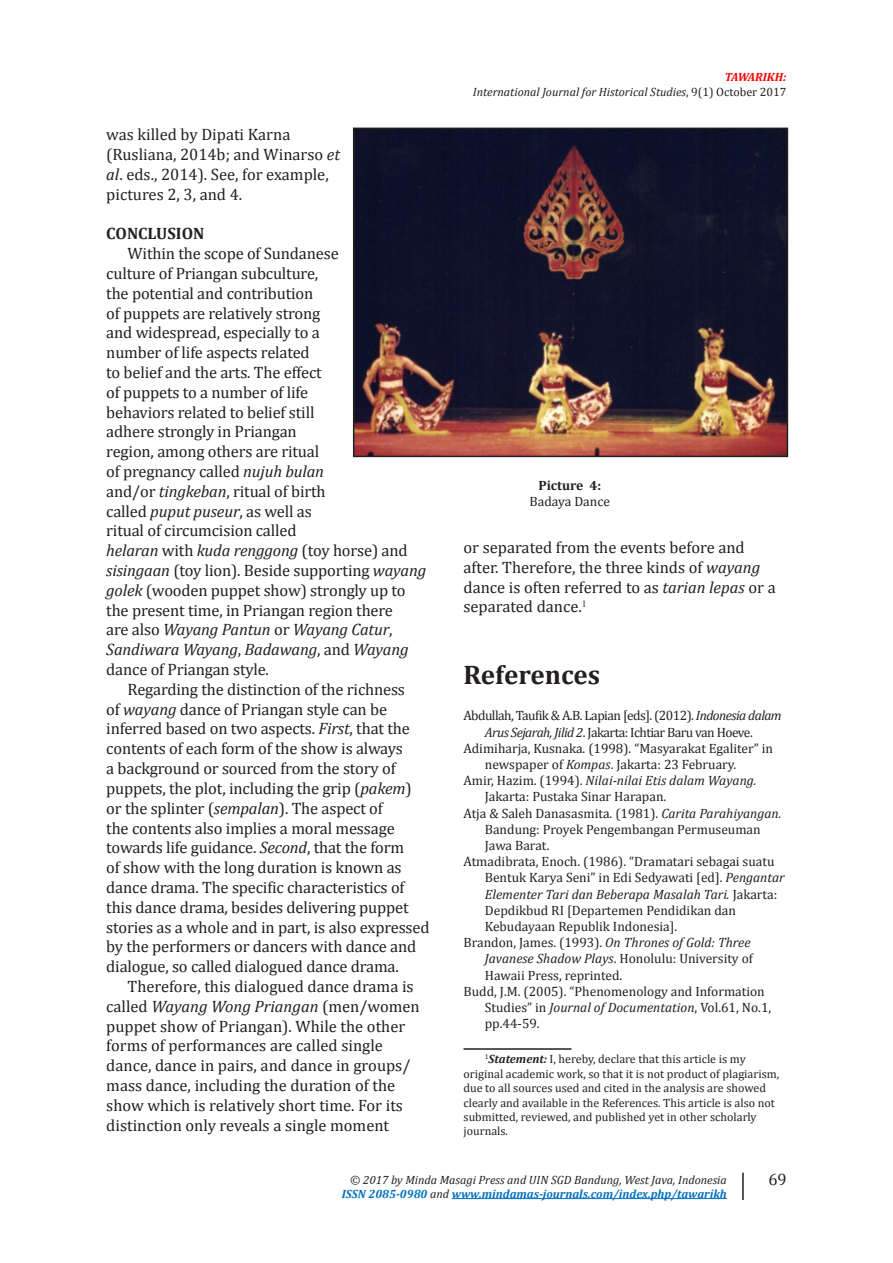
<style>
.page{position:relative;width:893px;height:1263px;background:#fff}
.page>*{position:absolute;margin:0;border:0;box-sizing:border-box;transform-origin:0 0}
.t1{font:700 27px "Cambria";color:#231f20}
.t2{font:16.5px/19.8px "Cambria";letter-spacing:-.01em;color:#231f20}
.t3{font:700 16.5px "Cambria";color:#231f20}
.t4{font:13.5px/16.2px "Cambria";color:#231f20}
.t5{font:13.5px/16.2px "Cambria";letter-spacing:-.04em;color:#231f20;text-align:center}
.t6{font:700 13.5px "Cambria";color:#231f20}
.t7{font:12px/14.4px "Cambria";color:#231f20}
.t8{font:italic 12px/14.4px "Cambria";color:#231f20;text-align:right}
.t9{font:italic 700 12px "Cambria";color:#0070c0}
.s1{font-style:italic}
.s2{font-weight:700;color:#f00}
.s3{font-style:normal}
.s4{font-weight:700;font-style:italic}
.s5{font-weight:400;color:#231f20}
</style>
<div class="page">
<hr style="left:742px;top:1172px;width:2px;height:28px;background:#231f20">
<hr style="left:452px;top:1198px;width:275px;height:1px;background:#0070c0">
<hr style="left:463px;top:1048px;width:108px;height:2px;background:#231f20">
<img style="left:356px;top:131px;width:429px;height:323px">
<div style="left:353px;top:128px;width:435px;height:329px;border:2px solid #231f20"></div>
<p class="t2" style="left:106px;top:125px;width:235px">was killed by Dipati Karna (Rusliana, 2014b; and Winarso <span class="s1">et al</span>. eds., 2014). See, for example, pictures 2, 3, and 4.</p>
<p class="t3" style="left:106px;top:222px;width:100px">CONCLUSION</p>
<p class="t2" style="left:106px;top:244px;width:321px;text-indent:21px">Within the scope of Sundanese<br>culture of Priangan subculture,<br>the potential and contribution<br>of puppets are relatively strong<br>and widespread, especially to a<br>number of life aspects related<br>to belief and the arts. The effect<br>of puppets to a number of life<br>behaviors related to belief still<br>adhere strongly in Priangan<br>region, among others are ritual<br>of pregnancy called <span class="s1">nujuh bulan<br></span>and/or <span class="s1">tingkeban</span>, ritual of birth<br>called <span class="s1">puput puseur</span>, as well as<br>ritual of circumcision called<br><span class="s1">helaran</span> with <span class="s1">kuda renggong</span> (toy horse) and <span class="s1">sisingaan</span> (toy lion). Beside supporting <span class="s1">wayang golek</span> (wooden puppet show) strongly up to the present time, in Priangan region there<br>are also <span class="s1">Wayang Pantun</span> or <span class="s1">Wayang Catur</span>, <span class="s1">Sandiwara Wayang</span>, <span class="s1">Badawang</span>, and <span class="s1">Wayang </span>dance of Priangan style.</p>
<p class="t2" style="left:106px;top:679px;width:325px;text-indent:21px">Regarding the distinction of the richness<br>of <span class="s1">wayang</span> dance of Priangan style can be inferred based on two aspects. <span class="s1">First</span>, that the contents of each form of the show is always<br>a background or sourced from the story of puppets, the plot, including the grip (<span class="s1">pakem</span>) or the splinter (<span class="s1">sempalan</span>). The aspect of<br>the contents also implies a moral message towards life guidance. <span class="s1">Second</span>, that the form<br>of show with the long duration is known as dance drama. The specific characteristics of this dance drama, besides delivering puppet stories as a whole and in part, is also expressed by the performers or dancers with dance and dialogue, so called dialogued dance drama.</p>
<p class="t2" style="left:106px;top:976px;width:315px;text-indent:21px">Therefore, this dialogued dance drama is called <span class="s1">Wayang Wong Priangan</span> (men/women puppet show of Priangan). While the other forms of performances are called single dance, dance in pairs, and dance in groups/ mass dance, including the duration of the show which is relatively short time. For its distinction only reveals a single moment</p>
<p class="t8" style="left:473px;top:70px;width:315px"><span class="s2">TAWARIKH:<br></span>International Journal for Historical Studies<span class="s3">, 9(1) October 2017</span></p>
<p class="t6" style="left:538px;top:475px;width:64px">Picture 4:</p>
<p class="t4" style="left:530px;top:493px;width:82px">Badaya Dance</p>
<p class="t2" style="left:463px;top:537px;width:314px">or separated from the events before and after. Therefore, the three kinds of <span class="s1">wayang </span>dance is often referred to as <span class="s1">tarian lepas</span> or a separated dance.<sup>1</sup></p>
<p class="t1" style="left:463px;top:656px;width:138px">References</p>
<p class="t5" style="left:463px;top:707px;width:320px">Abdullah, Taufik &amp; A.B. Lapian [eds]. (2012). <span class="s1">Indonesia dalam<br>Arus Sejarah, Jilid 2</span>. Jakarta: Ichtiar Baru van Hoeve.</p>
<p class="t4" style="left:485px;top:740px;width:290px;text-indent:-21px">Adimiharja, Kusnaka. (1998). “Masyarakat Egaliter” in newspaper of <span class="s1">Kompas</span>. Jakarta: 23 February.</p>
<p class="t4" style="left:485px;top:772px;width:273px;text-indent:-21px">Amir, Hazim. (1994). <span class="s1">Nilai-nilai Etis dalam Wayang.<br></span>Jakarta: Pustaka Sinar Harapan.</p>
<p class="t4" style="left:485px;top:805px;width:298px;text-indent:-21px">Atja &amp; Saleh Danasasmita. (1981). <span class="s1">Carita Parahiyangan.<br></span>Bandung: Proyek Pengembangan Permuseuman<br>Jawa Barat.</p>
<p class="t4" style="left:485px;top:853px;width:301px;text-indent:-21px">Atmadibrata, Enoch. (1986). “Dramatari sebagai suatu Bentuk Karya Seni” in Edi Sedyawati [ed]. <span class="s1">Pengantar Elementer Tari dan Beberapa Masalah Tari.</span> Jakarta:<br>Depdikbud RI [Departemen Pendidikan dan Kebudayaan Republik Indonesia].</p>
<p class="t4" style="left:485px;top:934px;width:270px;text-indent:-21px">Brandon, James. (1993). <span class="s1">On Thrones of Gold: Three<br>Javanese Shadow Plays</span>. Honolulu: University of<br>Hawaii Press, reprinted.</p>
<p class="t4" style="left:485px;top:983px;width:288px;text-indent:-21px">Budd, J.M. (2005). “Phenomenology and Information<br>Studies” in <span class="s1">Journal of Documentation</span>, Vol.61, No.1, pp.44-59.</p>
<p class="t7" style="left:463px;top:1052px;width:317px;text-indent:21px"><sup>1</sup><span class="s4">Statement:</span> I, hereby, declare that this article is my original academic work, so that it is not product of plagiarism, due to all sources used and cited in the analysis are showed clearly and available in the References. This article is also not submitted, reviewed, and published yet in other scholarly journals.</p>
<p class="t8" style="left:350px;top:1172px;width:378px">© 2017 by Minda Masagi Press and UIN SGD Bandung, West Java, Indonesia</p>
<p class="t2" style="left:768px;top:1170px;width:20px">69</p>
<p class="t9" style="left:342px;top:1185px;width:386px">ISSN 2085-0980 <span class="s5">and</span> www.mindamas-journals.com/index.php/tawarikh</p>
</div>
